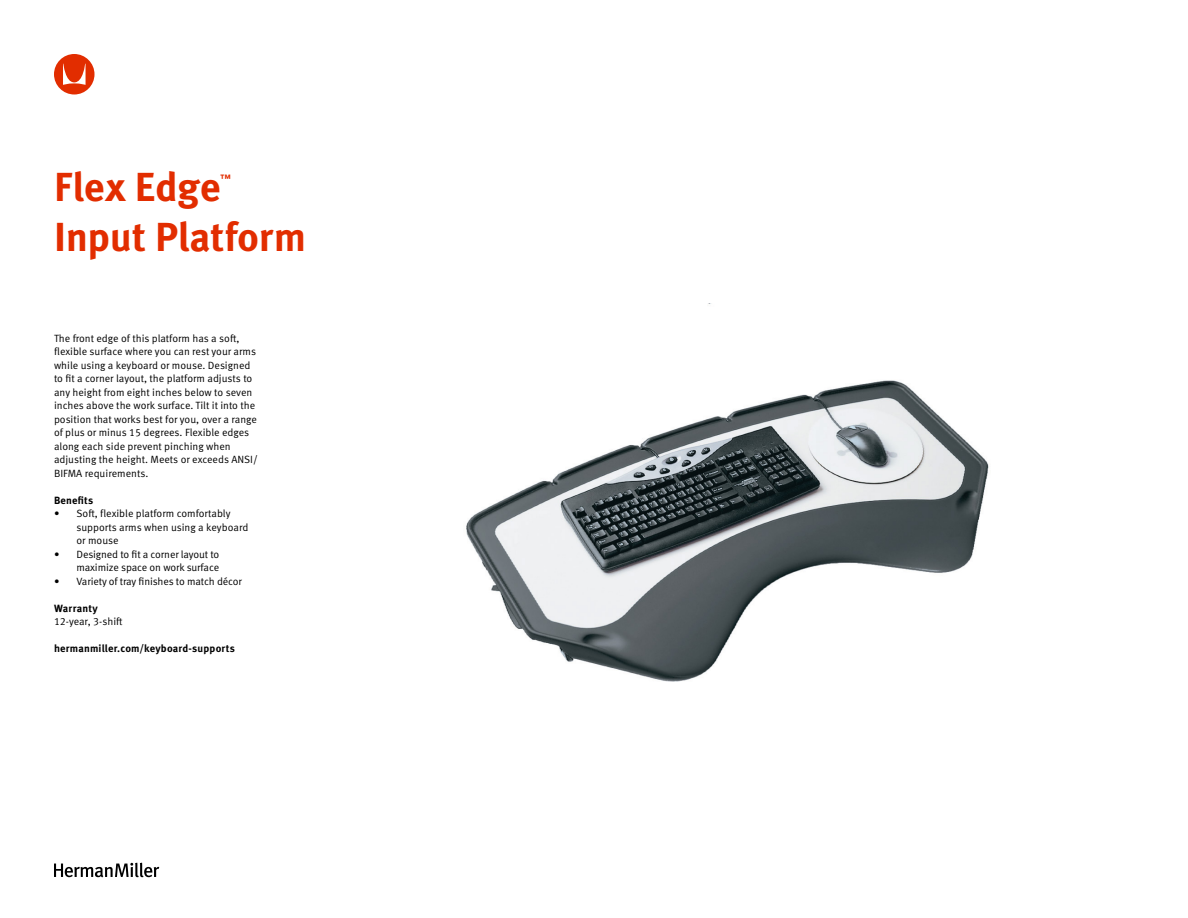
<style>
.page{position:relative;width:1188px;height:918px;background:#fff}
.page>*{position:absolute;margin:0;border:0;box-sizing:border-box;transform-origin:0 0}
.t1{font:700 40.5px "Meta OT";letter-spacing:-.01em;color:#e22d00}
.t2{font:10.5px/13.5px "Meta OT Norm";color:#000}
.t3{font:700 10.5px "Meta OT";letter-spacing:.015em;color:#000}
.t4{font:700 10.5px "Meta OT";color:#e22d00}
</style>
<div class="page">
<svg style="left:54px;top:54px;width:41px;height:40px"></svg>
<svg style="left:54px;top:863px;width:105px;height:14px"></svg>
<img style="left:466px;top:303px;width:523px;height:379px">
<h1 class="t1" style="left:54px;top:162px;width:168px">Flex Edge</h1>
<p class="t4" style="left:220px;top:172px;width:12px">™</p>
<h1 class="t1" style="left:54px;top:211px;width:253px">Input Platform</h1>
<p class="t2" style="left:54px;top:331px;width:205px">The front edge of this platform has a soft, flexible surface where you can rest your arms while using a keyboard or mouse. Designed to fit a corner layout, the platform adjusts to any height from eight inches below to seven inches above the work surface. Tilt it into the position that works best for you, over a range of plus or minus 15 degrees. Flexible edges along each side prevent pinching when adjusting the height. Meets or exceeds ANSI/ BIFMA requirements.</p>
<p class="t3" style="left:54px;top:493px;width:41px">Benefits</p>
<p class="t2" style="left:77px;top:507px;width:173px;text-indent:-23px">• Soft, flexible platform comfortably supports arms when using a keyboard or mouse</p>
<p class="t2" style="left:54px;top:547px;width:167px;text-align:right">• Designed to fit a corner layout to maximize space on work surface</p>
<p class="t2" style="left:54px;top:574px;width:190px">• Variety of tray finishes to match décor</p>
<p class="t3" style="left:54px;top:601px;width:45px">Warranty</p>
<p class="t2" style="left:54px;top:615px;width:70px">12-year, 3-shift</p>
<p class="t3" style="left:54px;top:642px;width:183px">hermanmiller.com/keyboard-supports</p>
</div>
